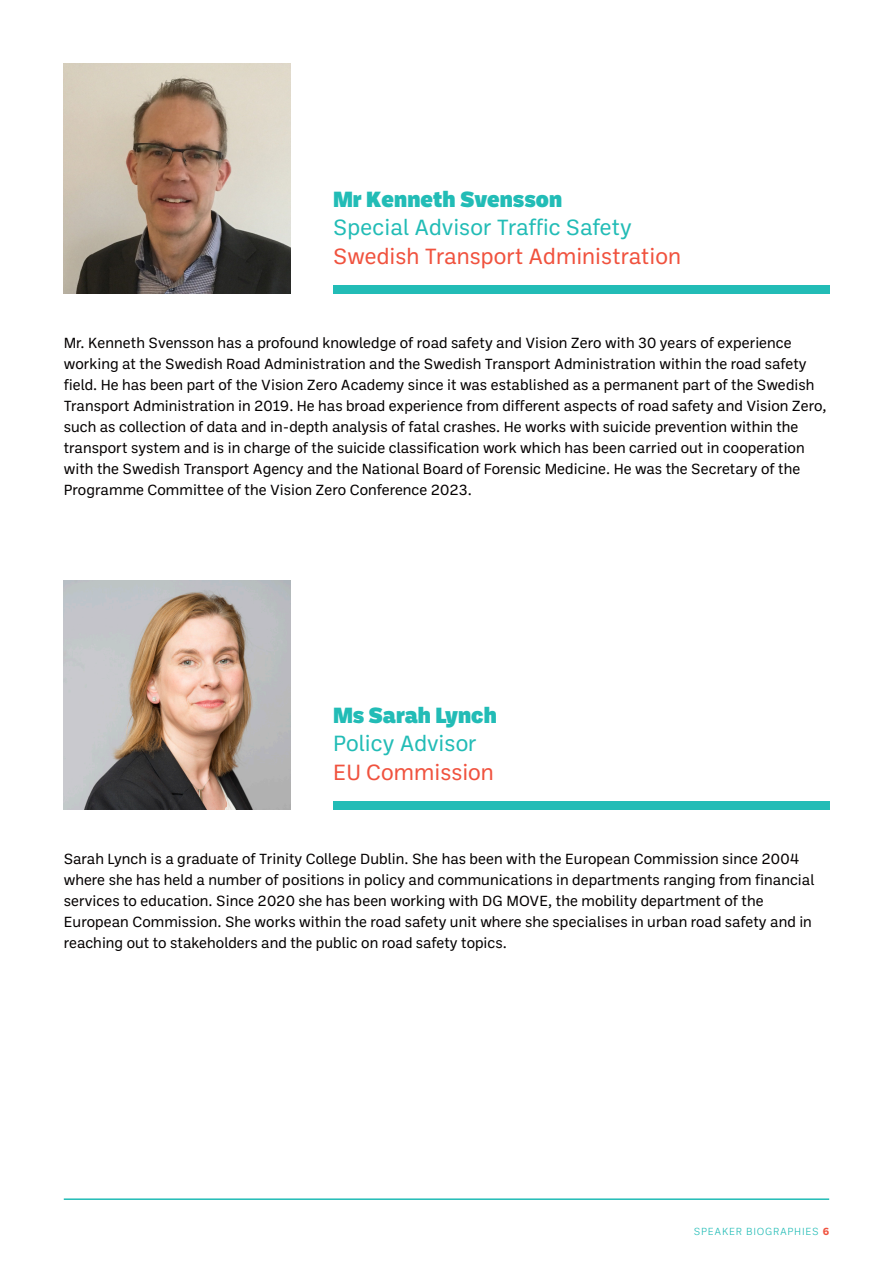
<style>
.page{position:relative;width:893px;height:1263px;background:#fff}
.page>*{position:absolute;margin:0;border:0;box-sizing:border-box;transform-origin:0 0}
.t1{font:22.5px "Ballinger";color:#f0523e}
.t2{font:22.5px "Ballinger";color:#22bcb6}
.t3{font:900 22.5px "Ballinger";color:#22bcb6}
.Body_Copy{font:15px/21px "Ballinger";color:#040101}
.t4{font:300 10.5px "Ballinger";letter-spacing:.06em;color:#22bcb6}
.s1{font-weight:700;color:#f0523e}
</style>
<div class="page">
<img style="left:64px;top:64px;width:227px;height:229px">
<div style="left:333px;top:285px;width:496px;height:8px;background:#22bcb6"></div>
<img style="left:64px;top:580px;width:227px;height:230px">
<div style="left:333px;top:801px;width:496px;height:9px;background:#22bcb6"></div>
<hr style="left:64px;top:1198px;width:765px;height:2px;background:#22bcb6">
<p class="t3" style="left:333px;top:183px;width:231px">Mr Kenneth Svensson</p>
<p class="t2" style="left:333px;top:215px;width:300px">Special Advisor Traffic Safety</p>
<p class="t1" style="left:333px;top:244px;width:349px">Swedish Transport Administration</p>
<p class="Body_Copy" style="left:64px;top:332px;width:764px">Mr. Kenneth Svensson has a profound knowledge of road safety and Vision Zero with 30 years of experience working at the Swedish Road Administration and the Swedish Transport Administration within the road safety field. He has been part of the Vision Zero Academy since it was established as a permanent part of the Swedish Transport Administration in 2019. He has broad experience from different aspects of road safety and Vision Zero, such as collection of data and in-depth analysis of fatal crashes. He works with suicide prevention within the transport system and is in charge of the suicide classification work which has been carried out in cooperation with the Swedish Transport Agency and the National Board of Forensic Medicine. He was the Secretary of the Programme Committee of the Vision Zero Conference 2023.</p>
<p class="t3" style="left:333px;top:699px;width:165px">Ms Sarah Lynch</p>
<p class="t2" style="left:333px;top:731px;width:145px">Policy Advisor</p>
<p class="t1" style="left:333px;top:760px;width:162px">EU Commission</p>
<p class="Body_Copy" style="left:64px;top:849px;width:752px">Sarah Lynch is a graduate of Trinity College Dublin. She has been with the European Commission since 2004 where she has held a number of positions in policy and communications in departments ranging from financial services to education. Since 2020 she has been working with DG MOVE, the mobility department of the European Commission. She works within the road safety unit where she specialises in urban road safety and in reaching out to stakeholders and the public on road safety topics.</p>
<p class="t4" style="left:694px;top:1226px;width:137px">SPEAKER BIOGRAPHIES <span class="s1">6</span></p>
</div>
